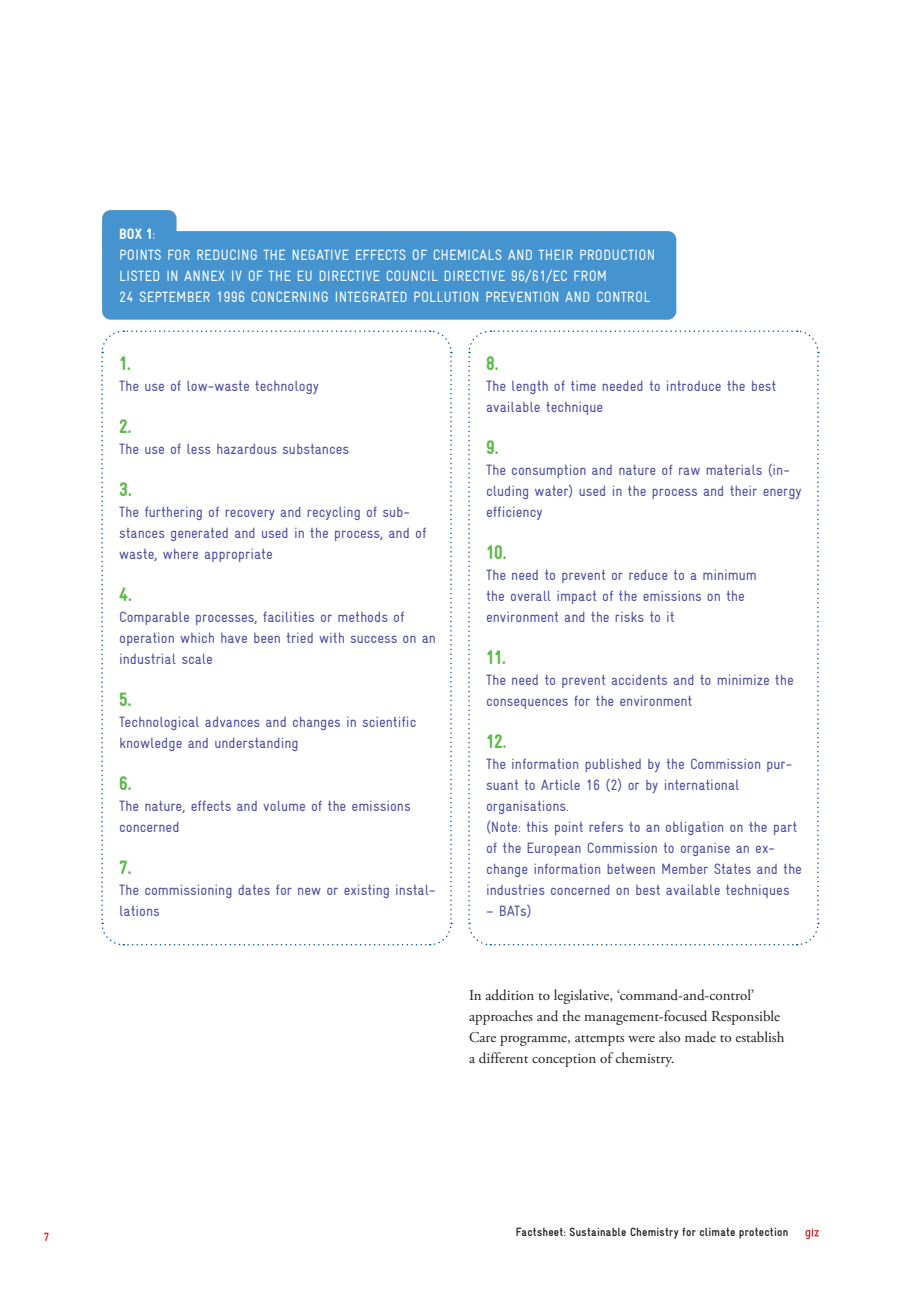
<style>
.page{position:relative;width:919px;height:1289px;background:#fff}
.page>*{position:absolute;margin:0;border:0;box-sizing:border-box;transform-origin:0 0}
.Copy_einzug_weisserHG_dunkelblau{font:19.5px "Gravur Condensed Black CE";color:#5bba4a}
.Copy_einzug_weisserHG_dunkelblau-2{font:15px/21px "Gravur Condensed Pro";color:#504fa1}
.Copy_einzug_weisserHG_HEAD{font:15px/21px "Gravur Condensed Reg CE";letter-spacing:.01em;color:#fff}
.copy{font:15px "Adobe Garamond Pro";color:#231f20}
.Copy_einzug_weisserHG_HEAD-2{font:15px "Gravur Condensed Black CE";color:#fff}
.t1{font:700 12px "Gravur Condensed Pro";letter-spacing:.02em;color:#231f20}
.t2{font:700 12px "Gravur Condensed Pro";color:#d81c23}
.s1{font-family:"Gravur Condensed Reg CE"}
</style>
<div class="page">
<svg style="left:805px;top:1228px;width:13px;height:10px"></svg>
<div style="left:102px;top:210px;width:74px;height:47px;background:#4594cf;border-radius:9px"></div>
<div style="left:102px;top:231px;width:574px;height:89px;background:#4594cf;border-radius:9px"></div>
<svg style="left:101px;top:330px;width:351px;height:616px"></svg>
<svg style="left:468px;top:330px;width:351px;height:616px"></svg>
<p class="Copy_einzug_weisserHG_HEAD-2" style="left:119px;top:226px;width:38px">BOX 1<span class="s1">:</span></p>
<p class="Copy_einzug_weisserHG_HEAD" style="left:119px;top:245px;width:537px">POINTS FOR REDUCING THE NEGATIVE EFFECTS OF CHEMICALS AND THEIR PRODUCTION<br>LISTED IN ANNEX IV OF THE EU DIRECTIVE COUNCIL DIRECTIVE 96/61/EC FROM<br>24 SEPTEMBER 1996 CONCERNING INTEGRATED POLLUTION PREVENTION AND CONTROL</p>
<p class="Copy_einzug_weisserHG_dunkelblau" style="left:119px;top:352px;width:13px">1.</p>
<p class="Copy_einzug_weisserHG_dunkelblau-2" style="left:119px;top:375px;width:201px">The use of low-waste technology</p>
<p class="Copy_einzug_weisserHG_dunkelblau" style="left:119px;top:415px;width:14px">2.</p>
<p class="Copy_einzug_weisserHG_dunkelblau-2" style="left:119px;top:438px;width:231px">The use of less hazardous substances</p>
<p class="Copy_einzug_weisserHG_dunkelblau" style="left:119px;top:478px;width:14px">3.</p>
<p class="Copy_einzug_weisserHG_dunkelblau-2" style="left:119px;top:501px;width:309px">The furthering of recovery and recycling of sub&shy;stances generated and used in the process, and of waste, where appropriate</p>
<p class="Copy_einzug_weisserHG_dunkelblau" style="left:119px;top:583px;width:14px">4.</p>
<p class="Copy_einzug_weisserHG_dunkelblau-2" style="left:119px;top:606px;width:318px">Comparable processes, facilities or methods of operation which have been tried with success on an industrial scale</p>
<p class="Copy_einzug_weisserHG_dunkelblau" style="left:119px;top:688px;width:14px">5.</p>
<p class="Copy_einzug_weisserHG_dunkelblau-2" style="left:119px;top:711px;width:299px">Technological advances and changes in scientific knowledge and understanding</p>
<p class="Copy_einzug_weisserHG_dunkelblau" style="left:119px;top:772px;width:14px">6.</p>
<p class="Copy_einzug_weisserHG_dunkelblau-2" style="left:119px;top:795px;width:293px">The nature, effects and volume of the emissions concerned</p>
<p class="Copy_einzug_weisserHG_dunkelblau" style="left:119px;top:856px;width:14px">7.</p>
<p class="Copy_einzug_weisserHG_dunkelblau-2" style="left:119px;top:879px;width:318px">The commissioning dates for new or existing instal&shy;lations</p>
<p class="Copy_einzug_weisserHG_dunkelblau" style="left:486px;top:352px;width:14px">8.</p>
<p class="Copy_einzug_weisserHG_dunkelblau-2" style="left:486px;top:375px;width:292px">The length of time needed to introduce the best available technique</p>
<p class="Copy_einzug_weisserHG_dunkelblau" style="left:486px;top:436px;width:14px">9.</p>
<p class="Copy_einzug_weisserHG_dunkelblau-2" style="left:486px;top:459px;width:317px">The consumption and nature of raw materials (in&shy;cluding water) used in the process and their energy efficiency</p>
<p class="Copy_einzug_weisserHG_dunkelblau" style="left:486px;top:541px;width:22px">10.</p>
<p class="Copy_einzug_weisserHG_dunkelblau-2" style="left:486px;top:564px;width:272px">The need to prevent or reduce to a minimum</p>
<p class="Copy_einzug_weisserHG_dunkelblau-2" style="left:486px;top:585px;width:260px">the overall impact of the emissions on the</p>
<p class="Copy_einzug_weisserHG_dunkelblau-2" style="left:486px;top:606px;width:190px">environment and the risks to it</p>
<p class="Copy_einzug_weisserHG_dunkelblau" style="left:486px;top:646px;width:21px">11.</p>
<p class="Copy_einzug_weisserHG_dunkelblau-2" style="left:486px;top:669px;width:309px">The need to prevent accidents and to minimize the consequences for the environment</p>
<p class="Copy_einzug_weisserHG_dunkelblau" style="left:486px;top:730px;width:22px">12.</p>
<p class="Copy_einzug_weisserHG_dunkelblau-2" style="left:486px;top:753px;width:307px">The information published by the Commission pur&shy;suant to Article 16 (2) or by international</p>
<p class="Copy_einzug_weisserHG_dunkelblau-2" style="left:486px;top:795px;width:84px">organisations.</p>
<p class="Copy_einzug_weisserHG_dunkelblau-2" style="left:486px;top:816px;width:312px">(Note: this point refers to an obligation on the part</p>
<p class="Copy_einzug_weisserHG_dunkelblau-2" style="left:486px;top:837px;width:317px">of the European Commission to organise an ex&shy;change information between Member States and the industries concerned on best available techniques</p>
<p class="Copy_einzug_weisserHG_dunkelblau-2" style="left:486px;top:900px;width:47px">– BATs)</p>
<p class="copy" style="left:469px;top:986px;width:287px">In addition to legislative, ‘command-and-control’</p>
<p class="copy" style="left:469px;top:1007px;width:312px">approaches and the management-focused Responsible</p>
<p class="copy" style="left:469px;top:1028px;width:317px">Care programme, attempts were also made to establish</p>
<p class="copy" style="left:469px;top:1049px;width:207px">a different conception of chemistry.</p>
<p class="t2" style="left:44px;top:1229px;width:7px">7</p>
<p class="t1" style="left:515px;top:1225px;width:274px">Factsheet: Sustainable Chemistry for climate protection</p>
</div>
